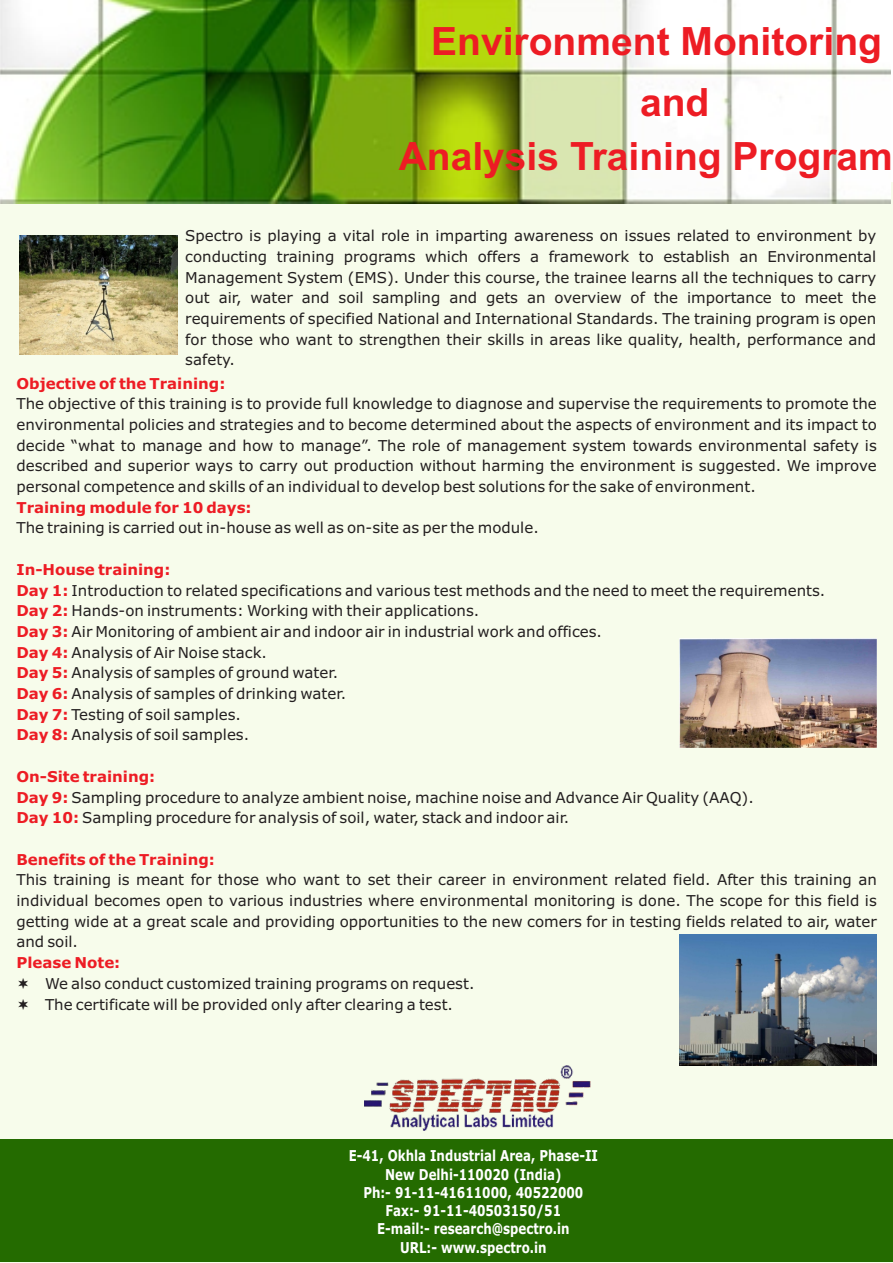
<style>
.page{position:relative;width:893px;height:1263px;background:#fff}
.page>*{position:absolute;margin:0;border:0;box-sizing:border-box;transform-origin:0 0}
.t1{font:700 39px "Arial";color:#ed1c24}
.t2{font:15px/20.7px "Verdana";color:#231f20}
.t3{font:700 15px/18.3px "Verdana";color:#fff;text-align:center;scale:.79 1}
.t4{font:700 15px "Verdana";color:#ed1c24}
.s1{font-weight:700;color:#ed1c24}
</style>
<div class="page">
<div style="left:0;top:182px;width:893px;height:1081px;background:#f7fceb"></div>
<img style="left:0;top:0;width:891px;height:203px">
<img style="left:680px;top:934px;width:197px;height:131px">
<img style="left:680px;top:639px;width:197px;height:108px">
<img style="left:19px;top:235px;width:159px;height:119px">
<img style="left:364px;top:1065px;width:227px;height:65px">
<div style="left:0;top:1139px;width:893px;height:123px;background:#246b00"></div>
<h1 class="t1" style="left:431px;top:27px;width:452px">Environment Monitoring</h1>
<h1 class="t1" style="left:640px;top:88px;width:71px">and</h1>
<h1 class="t1" style="left:399px;top:141px;width:496px">Analysis Training Program</h1>
<p class="t2" style="left:185px;top:227px;width:692px;text-align:justify">Spectro is playing a vital role in imparting awareness on issues related to environment by conducting training programs which offers a framework to establish an Environmental Management System (EMS). Under this course, the trainee learns all the techniques to carry out air, water and soil sampling and gets an overview of the importance to meet the requirements of specified National and International Standards. The training program is open for those who want to strengthen their skills in areas like quality, health, performance and safety.</p>
<p class="t4" style="left:16px;top:377px;width:210px">Objective of the Training:</p>
<p class="t2" style="left:16px;top:395px;width:862px;text-align:justify">The objective of this training is to provide full knowledge to diagnose and supervise the requirements to promote the environmental policies and strategies and to become determined about the aspects of environment and its impact to decide “what to manage and how to manage”. The role of management system towards environmental safety is described and superior ways to carry out production without harming the environment is suggested. We improve personal competence and skills of an individual to develop best solutions for the sake of environment.</p>
<p class="t2" style="left:16px;top:519px;width:524px">The training is carried out in-house as well as on-site as per the module.</p>
<p class="t4" style="left:16px;top:501px;width:237px">Training module for 10 days:</p>
<p class="t2" style="left:16px;top:560px;width:810px"><span class="s1">In-House training:<br>Day 1:</span> Introduction to related specifications and various test methods and the need to meet the requirements.<br><span class="s1">Day 2:</span> Hands-on instruments: Working with their applications.<br><span class="s1">Day 3:</span> Air Monitoring of ambient air and indoor air in industrial work and offices.<br><span class="s1">Day 4:</span> Analysis of Air Noise stack.<br><span class="s1">Day 5:</span> Analysis of samples of ground water.<br><span class="s1">Day 6:</span> Analysis of samples of drinking water.<br><span class="s1">Day 7:</span> Testing of soil samples.<br><span class="s1">Day 8:</span> Analysis of soil samples.</p>
<p class="t2" style="left:16px;top:767px;width:739px"><span class="s1">On-Site training:<br>Day 9:</span> Sampling procedure to analyze ambient noise, machine noise and Advance Air Quality (AAQ).<br><span class="s1">Day 10:</span> Sampling procedure for analysis of soil, water, stack and indoor air.</p>
<p class="t4" style="left:16px;top:853px;width:200px">Benefits of the Training:</p>
<p class="t2" style="left:16px;top:871px;width:862px;text-align:justify">This training is meant for those who want to set their career in environment related field. After this training an individual becomes open to various industries where environmental monitoring is done. The scope for this field is getting wide at a great scale and providing opportunities to the new comers for in testing fields related to air, water and soil.</p>
<p class="t2" style="left:45px;top:974px;width:431px">We also conduct customized training programs on request.<br>The certificate will be provided only after clearing a test.</p>
<p class="t4" style="left:16px;top:957px;width:105px">Please Note:</p>
<p class="t3" style="left:349px;top:1148px;width:317px">E-41, Okhla Industrial Area, Phase-II<br>New Delhi-110020 (India)<br>Ph:- 91-11-41611000, 40522000<br>Fax:- 91-11-40503150/51<br>E-mail:- research@spectro.in<br>URL:- www.spectro.in</p>
</div>
